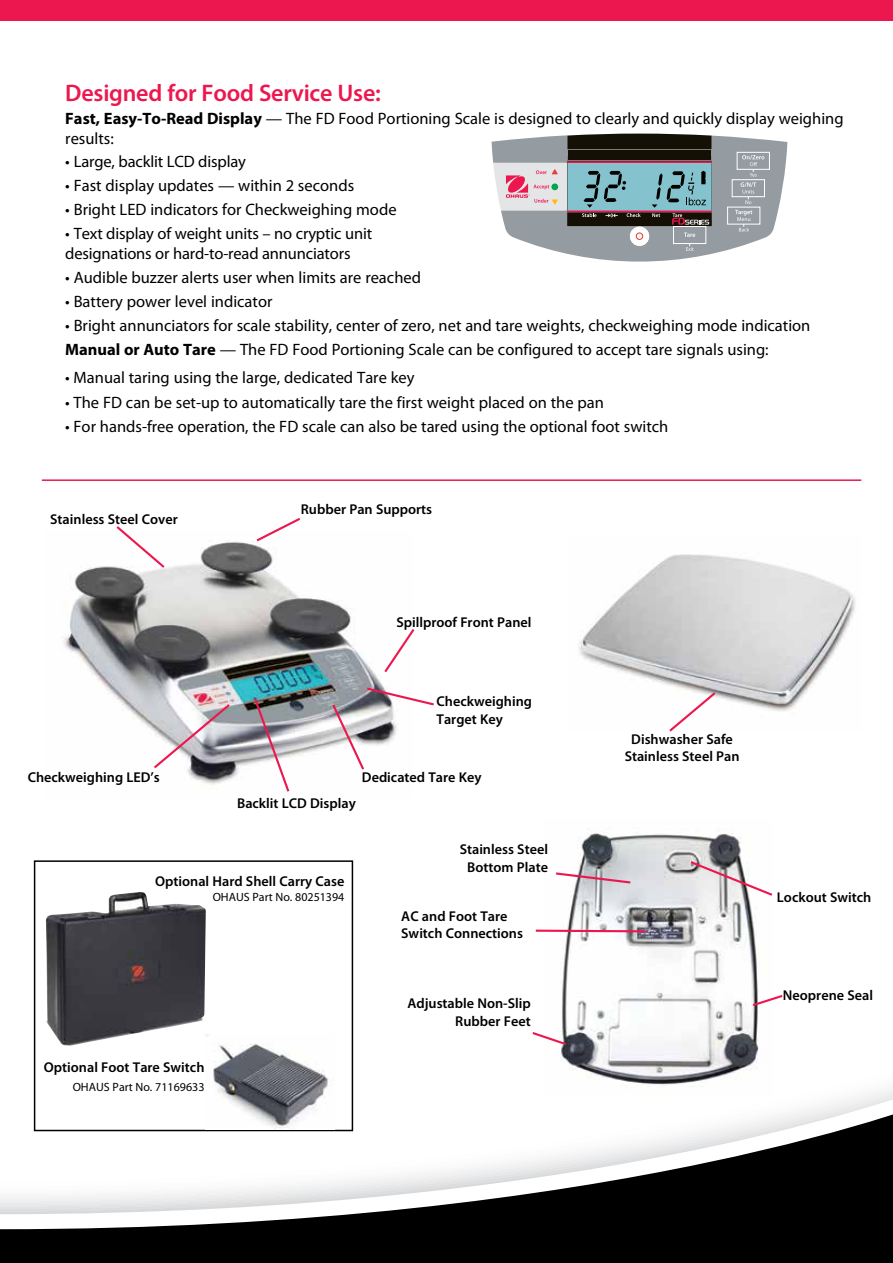
<style>
.page{position:relative;width:893px;height:1263px;background:#fff}
.page>*{position:absolute;margin:0;border:0;box-sizing:border-box;transform-origin:0 0}
.t1{font:600 24px "Myriad Pro";letter-spacing:-.01em;color:#ed174f}
.t2{font:16.5px/19.8px "Myriad Pro";color:#000}
.t3{font:600 14.25px/17.1px "Myriad Pro";color:#000;text-align:center}
.t4{font:12px "Myriad Pro";color:#000}
.s1{font-weight:700}
</style>
<div class="page">
<svg style="left:0;top:1096px;width:893px;height:167px"></svg>
<div style="left:0;top:0;width:893px;height:21px;background:#ed174f"></div>
<svg style="left:492px;top:134px;width:295px;height:128px"></svg>
<svg style="left:630px;top:227px;width:19px;height:19px"></svg>
<div style="left:636px;top:233px;width:7px;height:7px;border:1px solid #e53930;border-radius:50%"></div>
<hr style="left:42px;top:479px;width:819px;height:2px;background:#ed174f">
<div style="left:35px;top:861px;width:317px;height:269px;background:#fff"></div>
<div style="left:34px;top:860px;width:319px;height:271px;border:2px solid #000"></div>
<img style="left:579px;top:554px;width:276px;height:157px">
<img style="left:46px;top:892px;width:160px;height:154px">
<img style="left:206px;top:1034px;width:129px;height:95px">
<img style="left:62px;top:541px;width:321px;height:244px">
<svg style="left:114px;top:526px;width:53px;height:44px"></svg>
<svg style="left:254px;top:518px;width:49px;height:25px"></svg>
<svg style="left:382px;top:626px;width:33px;height:49px"></svg>
<svg style="left:330px;top:686px;width:104px;height:86px"></svg>
<svg style="left:152px;top:702px;width:80px;height:68px"></svg>
<svg style="left:252px;top:696px;width:39px;height:96px"></svg>
<img style="left:560px;top:829px;width:199px;height:256px">
<svg style="left:688px;top:859px;width:85px;height:38px"></svg>
<svg style="left:750px;top:993px;width:33px;height:15px"></svg>
<svg style="left:556px;top:871px;width:77px;height:14px"></svg>
<svg style="left:532px;top:1030px;width:36px;height:17px"></svg>
<svg style="left:535px;top:928px;width:113px;height:5px"></svg>
<svg style="left:667px;top:690px;width:51px;height:42px"></svg>
<h1 class="t1" style="left:65px;top:78px;width:317px">Designed for Food Service Use:</h1>
<p class="t2" style="left:65px;top:108px;width:780px"><span class="s1">Fast, Easy-To-Read Display</span> — The FD Food Portioning Scale is designed to clearly and quickly display weighing results:</p>
<p class="t2" style="left:65px;top:151px;width:182px">• Large, backlit LCD display</p>
<p class="t2" style="left:65px;top:175px;width:290px">• Fast display updates — within 2 seconds</p>
<p class="t2" style="left:65px;top:199px;width:333px">• Bright LED indicators for Checkweighing mode</p>
<p class="t2" style="left:65px;top:223px;width:308px">• Text display of weight units – no cryptic unit designations or hard-to-read annunciators</p>
<p class="t2" style="left:65px;top:267px;width:357px">• Audible buzzer alerts user when limits are reached</p>
<p class="t2" style="left:65px;top:291px;width:209px">• Battery power level indicator</p>
<p class="t2" style="left:65px;top:313px;width:747px;line-height:24px">• Bright annunciators for scale stability, center of zero, net and tare weights, checkweighing mode indication<br><span class="s1">Manual or Auto Tare</span> — The FD Food Portioning Scale can be configured to accept tare signals using:</p>
<p class="t2" style="left:65px;top:368px;width:351px">• Manual taring using the large, dedicated Tare key</p>
<p class="t2" style="left:65px;top:392px;width:540px">• The FD can be set-up to automatically tare the first weight placed on the pan</p>
<p class="t2" style="left:65px;top:416px;width:605px">• For hands-free operation, the FD scale can also be tared using the optional foot switch</p>
<p class="t3" style="left:50px;top:511px;width:129px">Stainless Steel Cover</p>
<p class="t3" style="left:28px;top:768px;width:134px">Checkweighing LED’s</p>
<p class="t3" style="left:301px;top:500px;width:133px">Rubber Pan Supports</p>
<p class="t3" style="left:396px;top:613px;width:137px">Spillproof Front Panel</p>
<p class="t3" style="left:437px;top:693px;width:97px;text-align:left">Checkweighing<br>Target Key</p>
<p class="t3" style="left:362px;top:768px;width:121px">Dedicated Tare Key</p>
<p class="t3" style="left:237px;top:794px;width:120px">Backlit LCD Display</p>
<p class="t3" style="left:460px;top:841px;width:90px">Stainless Steel<br>Bottom Plate</p>
<p class="t3" style="left:155px;top:873px;width:191px">Optional Hard Shell Carry Case</p>
<p class="t4" style="left:213px;top:889px;width:133px">OHAUS Part No. 80251394</p>
<p class="t3" style="left:44px;top:1058px;width:162px">Optional Foot Tare Switch</p>
<p class="t4" style="left:73px;top:1079px;width:133px">OHAUS Part No. 71169633</p>
<p class="t3" style="left:401px;top:907px;width:123px;text-align:left">AC and Foot Tare<br>Switch Connections</p>
<p class="t3" style="left:407px;top:995px;width:125px;text-align:right">Adjustable Non-Slip<br>Rubber Feet</p>
<p class="t3" style="left:625px;top:730px;width:116px">Dishwasher Safe<br>Stainless Steel Pan</p>
<p class="t3" style="left:777px;top:888px;width:96px">Lockout Switch</p>
<p class="t3" style="left:783px;top:986px;width:92px">Neoprene Seal</p>
</div>
